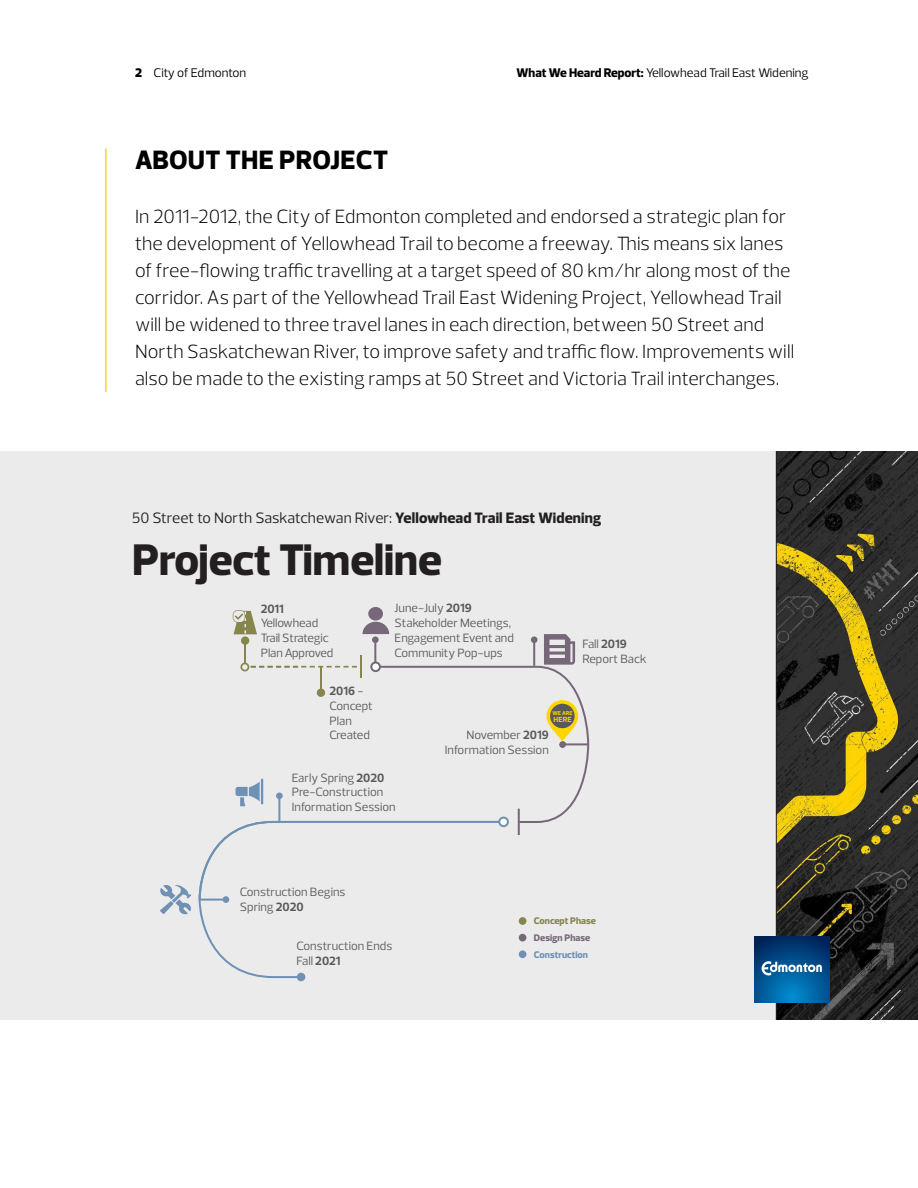
<style>
.page{position:relative;width:918px;height:1188px;background:#fff}
.page>*{position:absolute;margin:0;border:0;box-sizing:border-box;transform-origin:0 0}
.t1{font:800 45px "Prelo";color:#231f20}
.t2{font:800 27px "Prelo";letter-spacing:.015em;color:#000}
.t3{font:300 19.5px/27px "Prelo";color:#000}
.t4{font:15.3px "Prelo";letter-spacing:-.005em;color:#231f20}
.t5{font:12.75px "Prelo";color:#000}
.t6{font:12.3px/14.7px "Prelo";color:#58595b}
.t7{font:700 12.3px "Prelo";color:#58595b}
.t8{font:800 9.75px "Prelo";color:#86854c}
.t9{font:800 9.75px "Prelo";color:#6f91b4}
.t10{font:800 9.75px "Prelo";color:#776879}
.t11{font:700 7.5px "Prelo";color:#ffd500}
.t12{font:700 5.7px "Prelo";color:#ffd500}
.s1{font-weight:900}
.s2{font-weight:800}
.s3{font-weight:700}
</style>
<div class="page">
<div style="left:0;top:451px;width:918px;height:569px;background:#ebebec"></div>
<hr style="left:105px;top:148px;width:2px;height:244px;background:#f9d41b">
<svg style="left:776px;top:451px;width:142px;height:569px;background:#423e27"></svg>
<svg style="left:754px;top:936px;width:75px;height:66px;background:#004f8b"></svg>
<svg style="left:762px;top:961px;width:60px;height:14px"></svg>
<div style="left:368px;top:607px;width:15px;height:14px;background:#776879;border-radius:50%"></div>
<svg style="left:160px;top:885px;width:31px;height:29px"></svg>
<svg style="left:198px;top:902px;width:108px;height:77px"></svg>
<div style="left:297px;top:973px;width:8px;height:8px;background:#6f91b4;border-radius:50%"></div>
<div style="left:519px;top:934px;width:7px;height:8px;background:#776879;border-radius:50%"></div>
<div style="left:519px;top:950px;width:7px;height:8px;background:#6f91b4;border-radius:50%"></div>
<div style="left:519px;top:917px;width:7px;height:8px;background:#86854c;border-radius:50%"></div>
<svg style="left:198px;top:610px;width:392px;height:292px"></svg>
<hr style="left:244px;top:639px;width:2px;height:25px;background:#86854c">
<div style="left:241px;top:636px;width:8px;height:9px;border:2px solid #86854c;border-radius:50%"></div>
<p class="t5" style="left:135px;top:65px;width:113px"><span class="s1">2</span> City of Edmonton</p>
<p class="t5" style="left:517px;top:65px;width:293px"><span class="s2">What We Heard Report:</span> Yellowhead Trail East Widening</p>
<h2 class="t2" style="left:135px;top:143px;width:255px">ABOUT THE PROJECT</h2>
<p class="t3" style="left:135px;top:203px;width:661px">In 2011-2012, the City of Edmonton completed and endorsed a strategic plan for the development of Yellowhead Trail to become a freeway. This means six lanes of free-flowing traffic travelling at a target speed of 80 km/hr along most of the corridor. As part of the Yellowhead Trail East Widening Project, Yellowhead Trail will be widened to three travel lanes in each direction, between 50 Street and North Saskatchewan River, to improve safety and traffic flow. Improvements will also be made to the existing ramps at 50 Street and Victoria Trail interchanges.</p>
<p class="t4" style="left:132px;top:508px;width:471px">50 Street to North Saskatchewan River: <span class="s2">Yellowhead Trail East Widening</span></p>
<h1 class="t1" style="left:132px;top:532px;width:311px">Project Timeline</h1>
<p class="t7" style="left:261px;top:601px;width:25px">2011</p>
<p class="t6" style="left:261px;top:616px;width:74px">Yellowhead<br>Trail Strategic<br>Plan Approved</p>
<p class="t6" style="left:329px;top:684px;width:45px"><span class="s3">2016</span> -<br>Concept<br>Plan<br>Created</p>
<p class="t6" style="left:395px;top:601px;width:121px">June-July <span class="s3">2019<br></span>Stakeholder Meetings,<br>Engagement Event and<br>Community Pop-ups</p>
<p class="t12" style="left:552px;top:710px;width:22px">WE ARE</p>
<p class="t11" style="left:553px;top:715px;width:20px">HERE</p>
<p class="t6" style="left:445px;top:728px;width:105px;text-align:right">November <span class="s3">2019<br></span>Information Session</p>
<p class="t6" style="left:292px;top:770px;width:105px">Early Spring <span class="s3">2020<br></span>Pre-Construction<br>Information Session</p>
<p class="t6" style="left:583px;top:636px;width:66px;line-height:15.3px">Fall <span class="s3">2019<br></span>Report Back</p>
<p class="t6" style="left:240px;top:885px;width:107px">Construction Begins<br>Spring <span class="s3">2020</span></p>
<p class="t6" style="left:297px;top:939px;width:97px">Construction Ends<br>Fall <span class="s3">2021</span></p>
<p class="t8" style="left:534px;top:915px;width:64px">Concept Phase</p>
<p class="t10" style="left:534px;top:932px;width:58px">Design Phase</p>
<p class="t9" style="left:534px;top:949px;width:56px">Construction</p>
</div>
